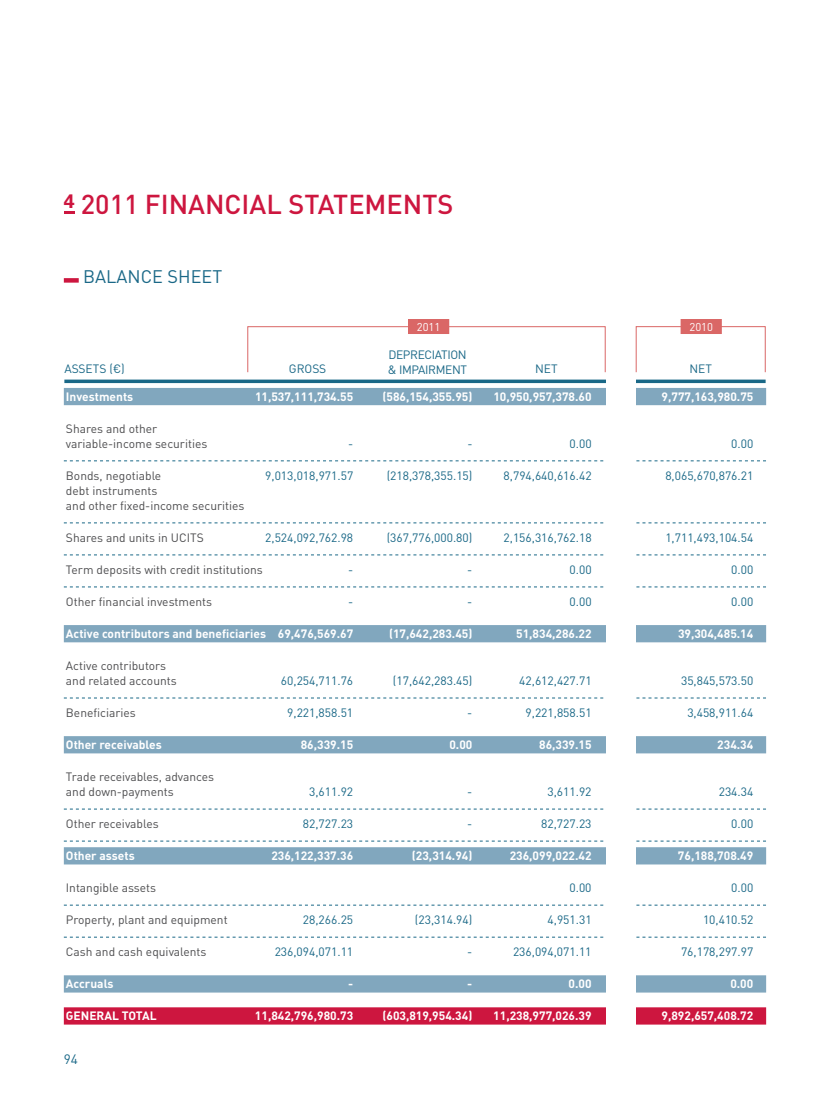
<style>
.page{position:relative;width:830px;height:1106px;background:#fff}
.page>*{position:absolute;margin:0;border:0;box-sizing:border-box;transform-origin:0 0}
.t1{font:500 27px "DIN";color:#cd163f}
.t2{font:700 19.5px "Univers";color:#cd163f}
.t3{font:18px "DIN";color:#1a6887}
.t4{font:13.5px "DIN";color:#1a6887}
.t5{font:12px "DIN";color:#1a6887}
.t6{font:700 12px "DIN";color:#fff}
.t7{font:12px/15px "DIN";color:#4d4d4f}
.t8{font:12px/15px "DIN";letter-spacing:-.03em;color:#1a6887}
.t9{font:11.25px "DIN";color:#fff}
</style>
<div class="page">
<div style="left:64px;top:278px;width:15px;height:5px;background:#cd163f"></div>
<svg style="left:64px;top:211px;width:10px;height:3px"></svg>
<div style="left:64px;top:388px;width:701px;height:17px;background:#81a7be"></div>
<svg style="left:64px;top:460px;width:701px;height:1px"></svg>
<svg style="left:64px;top:522px;width:701px;height:1px"></svg>
<svg style="left:64px;top:554px;width:701px;height:1px"></svg>
<svg style="left:64px;top:586px;width:701px;height:1px"></svg>
<div style="left:64px;top:625px;width:701px;height:17px;background:#81a7be"></div>
<svg style="left:64px;top:697px;width:701px;height:1px"></svg>
<div style="left:64px;top:736px;width:701px;height:17px;background:#81a7be"></div>
<svg style="left:64px;top:808px;width:701px;height:1px"></svg>
<svg style="left:64px;top:840px;width:701px;height:1px"></svg>
<div style="left:64px;top:847px;width:701px;height:17px;background:#81a7be"></div>
<svg style="left:64px;top:904px;width:701px;height:1px"></svg>
<svg style="left:64px;top:936px;width:701px;height:1px"></svg>
<div style="left:64px;top:975px;width:701px;height:17px;background:#81a7be"></div>
<div style="left:64px;top:1007px;width:701px;height:17px;background:#cd163f"></div>
<svg style="left:64px;top:379px;width:701px;height:4px;background:#3b7e98"></svg>
<div style="left:605px;top:356px;width:30px;height:681px;background:#fff"></div>
<div style="left:247px;top:326px;width:358px;height:46px;border:1px solid #da6766"></div>
<div style="left:408px;top:319px;width:41px;height:15px;background:#da6766"></div>
<div style="left:635px;top:326px;width:130px;height:46px;border:1px solid #da6766"></div>
<div style="left:680px;top:319px;width:41px;height:15px;background:#da6766"></div>
<h2 class="t2" style="left:64px;top:190px;width:12px">4</h2>
<h1 class="t1" style="left:81px;top:187px;width:374px">2011 FINANCIAL STATEMENTS</h1>
<h3 class="t3" style="left:83px;top:265px;width:140px">BALANCE SHEET</h3>
<p class="t9" style="left:416px;top:320px;width:25px">2011</p>
<p class="t9" style="left:689px;top:320px;width:25px">2010</p>
<p class="t8" style="left:388px;top:346px;width:80px">DEPRECIATION &amp; IMPAIRMENT</p>
<p class="t5" style="left:64px;top:361px;width:62px">ASSETS (€)</p>
<p class="t5" style="left:289px;top:361px;width:39px">GROSS</p>
<p class="t5" style="left:535px;top:361px;width:24px">NET</p>
<p class="t5" style="left:689px;top:361px;width:24px">NET</p>
<p class="t6" style="left:66px;top:388px;width:69px">Investments</p>
<p class="t6" style="left:255px;top:388px;width:100px">11,537,111,734.55</p>
<p class="t6" style="left:382px;top:388px;width:91px">(586,154,355.95)</p>
<p class="t6" style="left:493px;top:388px;width:100px">10,950,957,378.60</p>
<p class="t6" style="left:661px;top:388px;width:93px">9,777,163,980.75</p>
<p class="t7" style="left:66px;top:420px;width:143px">Shares and other variable-income securities</p>
<p class="t5" style="left:348px;top:436px;width:7px">-</p>
<p class="t5" style="left:467px;top:436px;width:7px">-</p>
<p class="t5" style="left:569px;top:436px;width:24px">0.00</p>
<p class="t5" style="left:731px;top:436px;width:24px">0.00</p>
<p class="t7" style="left:66px;top:467px;width:97px">Bonds, negotiable</p>
<p class="t5" style="left:265px;top:468px;width:89px">9,013,018,971.57</p>
<p class="t5" style="left:386px;top:468px;width:87px">(218,378,355.15)</p>
<p class="t5" style="left:503px;top:468px;width:89px">8,794,640,616.42</p>
<p class="t5" style="left:665px;top:468px;width:89px">8,065,670,876.21</p>
<p class="t7" style="left:66px;top:482px;width:180px">debt instruments<br>and other fixed-income securities</p>
<p class="t7" style="left:66px;top:529px;width:139px">Shares and units in UCITS</p>
<p class="t5" style="left:265px;top:530px;width:89px">2,524,092,762.98</p>
<p class="t5" style="left:386px;top:530px;width:87px">(367,776,000.80)</p>
<p class="t5" style="left:503px;top:530px;width:89px">2,156,316,762.18</p>
<p class="t5" style="left:665px;top:530px;width:89px">1,711,493,104.54</p>
<p class="t7" style="left:66px;top:561px;width:198px">Term deposits with credit institutions</p>
<p class="t5" style="left:348px;top:562px;width:7px">-</p>
<p class="t5" style="left:467px;top:562px;width:7px">-</p>
<p class="t5" style="left:569px;top:562px;width:24px">0.00</p>
<p class="t5" style="left:731px;top:562px;width:24px">0.00</p>
<p class="t7" style="left:66px;top:593px;width:148px">Other financial investments</p>
<p class="t5" style="left:348px;top:594px;width:7px">-</p>
<p class="t5" style="left:467px;top:594px;width:7px">-</p>
<p class="t5" style="left:569px;top:594px;width:24px">0.00</p>
<p class="t5" style="left:731px;top:594px;width:24px">0.00</p>
<p class="t6" style="left:66px;top:625px;width:289px">Active contributors and beneficiaries 69,476,569.67</p>
<p class="t6" style="left:389px;top:625px;width:85px">(17,642,283.45)</p>
<p class="t6" style="left:516px;top:625px;width:77px">51,834,286.22</p>
<p class="t6" style="left:677px;top:625px;width:77px">39,304,485.14</p>
<p class="t7" style="left:66px;top:657px;width:112px">Active contributors and related accounts</p>
<p class="t5" style="left:281px;top:673px;width:74px">60,254,711.76</p>
<p class="t5" style="left:393px;top:673px;width:81px">(17,642,283.45)</p>
<p class="t5" style="left:519px;top:673px;width:74px">42,612,427.71</p>
<p class="t5" style="left:680px;top:673px;width:74px">35,845,573.50</p>
<p class="t7" style="left:66px;top:704px;width:71px">Beneficiaries</p>
<p class="t5" style="left:287px;top:705px;width:67px">9,221,858.51</p>
<p class="t5" style="left:467px;top:705px;width:7px">-</p>
<p class="t5" style="left:525px;top:705px;width:67px">9,221,858.51</p>
<p class="t5" style="left:687px;top:705px;width:67px">3,458,911.64</p>
<p class="t6" style="left:66px;top:736px;width:97px">Other receivables</p>
<p class="t6" style="left:300px;top:736px;width:54px">86,339.15</p>
<p class="t6" style="left:449px;top:736px;width:24px">0.00</p>
<p class="t6" style="left:539px;top:736px;width:54px">86,339.15</p>
<p class="t6" style="left:717px;top:736px;width:37px">234.34</p>
<p class="t7" style="left:66px;top:769px;width:150px">Trade receivables, advances and down-payments</p>
<p class="t5" style="left:309px;top:784px;width:45px">3,611.92</p>
<p class="t5" style="left:467px;top:784px;width:7px">-</p>
<p class="t5" style="left:547px;top:784px;width:45px">3,611.92</p>
<p class="t5" style="left:718px;top:784px;width:36px">234.34</p>
<p class="t7" style="left:66px;top:816px;width:94px">Other receivables</p>
<p class="t5" style="left:303px;top:816px;width:52px">82,727.23</p>
<p class="t5" style="left:467px;top:816px;width:7px">-</p>
<p class="t5" style="left:541px;top:816px;width:52px">82,727.23</p>
<p class="t5" style="left:731px;top:816px;width:24px">0.00</p>
<p class="t6" style="left:66px;top:847px;width:70px">Other assets</p>
<p class="t6" style="left:271px;top:847px;width:83px">236,122,337.36</p>
<p class="t6" style="left:411px;top:847px;width:62px">(23,314.94)</p>
<p class="t6" style="left:509px;top:847px;width:83px">236,099,022.42</p>
<p class="t6" style="left:677px;top:847px;width:77px">76,188,708.49</p>
<p class="t7" style="left:66px;top:880px;width:92px">Intangible assets</p>
<p class="t5" style="left:569px;top:880px;width:24px">0.00</p>
<p class="t5" style="left:731px;top:880px;width:24px">0.00</p>
<p class="t7" style="left:66px;top:912px;width:163px">Property, plant and equipment</p>
<p class="t5" style="left:303px;top:912px;width:52px">28,266.25</p>
<p class="t5" style="left:415px;top:912px;width:59px">(23,314.94)</p>
<p class="t5" style="left:547px;top:912px;width:45px">4,951.31</p>
<p class="t5" style="left:702px;top:912px;width:52px">10,410.52</p>
<p class="t7" style="left:66px;top:944px;width:142px">Cash and cash equivalents</p>
<p class="t5" style="left:274px;top:944px;width:80px">236,094,071.11</p>
<p class="t5" style="left:467px;top:944px;width:7px">-</p>
<p class="t5" style="left:512px;top:944px;width:80px">236,094,071.11</p>
<p class="t5" style="left:680px;top:944px;width:74px">76,178,297.97</p>
<p class="t6" style="left:66px;top:975px;width:49px">Accruals</p>
<p class="t6" style="left:348px;top:975px;width:7px">-</p>
<p class="t6" style="left:467px;top:975px;width:7px">-</p>
<p class="t6" style="left:568px;top:975px;width:24px">0.00</p>
<p class="t6" style="left:730px;top:975px;width:24px">0.00</p>
<p class="t6" style="left:66px;top:1007px;width:92px">GENERAL TOTAL</p>
<p class="t6" style="left:255px;top:1007px;width:100px">11,842,796,980.73</p>
<p class="t6" style="left:382px;top:1007px;width:91px">(603,819,954.34)</p>
<p class="t6" style="left:493px;top:1007px;width:100px">11,238,977,026.39</p>
<p class="t6" style="left:661px;top:1007px;width:93px">9,892,657,408.72</p>
<p class="t4" style="left:64px;top:1050px;width:16px">94</p>
</div>
